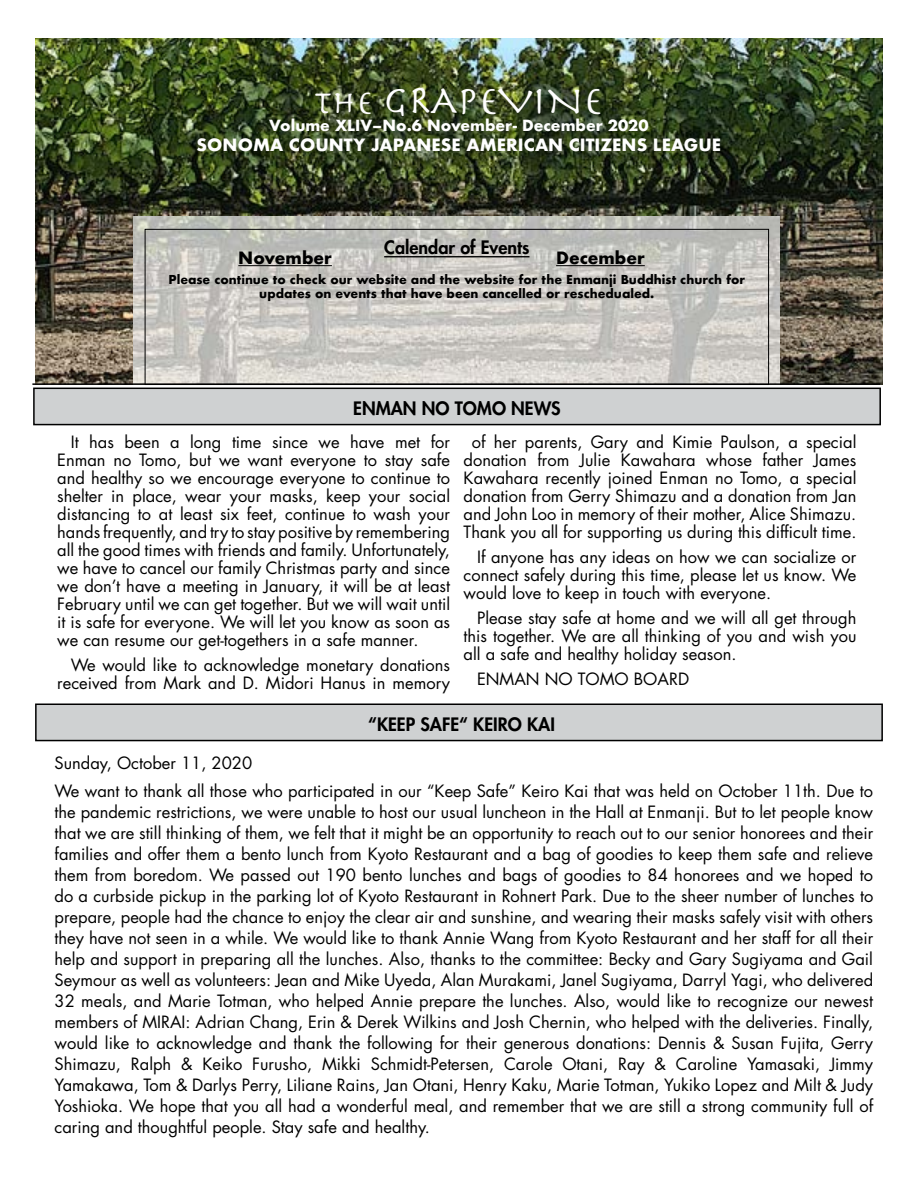
<style>
.page{position:relative;width:918px;height:1188px;background:#fff}
.page>*{position:absolute;margin:0;border:0;box-sizing:border-box;transform-origin:0 0}
.t1{font:40.5px "Herculanum";color:#fff}
.t2{font:800 18px "Futura";color:#000}
.t3{font:16.5px/18px "Futura";color:#000;text-align:justify}
.t4{font:700 16.5px "Futura";color:#fff}
.t5{font:700 16.5px "Futura";color:#000}
.t6{font:700 15px "Futura";color:#fff}
.t7{font:700 12px/13.5px "Futura";color:#000;text-align:center}
.s1{font-size:34.5px}
</style>
<div class="page">
<img style="left:35px;top:38px;width:848px;height:347px">
<img style="left:134px;top:216px;width:646px;height:167px">
<hr style="left:32px;top:383px;width:848px;height:2px;background:#000">
<div style="left:145px;top:229px;width:624px;height:156px;border:1px solid #000"></div>
<hr style="left:384px;top:256px;width:145px;height:1px;background:#000">
<div style="left:34px;top:388px;width:846px;height:37px;background:#cfd1d2"></div>
<div style="left:33px;top:388px;width:848px;height:37px;border:2px solid #000"></div>
<hr style="left:238px;top:265px;width:94px;height:1px;background:#000">
<hr style="left:556px;top:265px;width:89px;height:1px;background:#000">
<div style="left:36px;top:704px;width:846px;height:37px;background:#cfd1d2"></div>
<div style="left:35px;top:704px;width:848px;height:37px;border:2px solid #000"></div>
<h1 class="t1" style="left:315px;top:75px;width:290px"><span class="s1">the</span> GRAPEVINE</h1>
<p class="t6" style="left:269px;top:115px;width:381px">Volume XLIV–No.6 November- December 2020</p>
<p class="t4" style="left:197px;top:133px;width:526px">SONOMA COUNTY JAPANESE AMERICAN CITIZENS LEAGUE</p>
<p class="t2" style="left:384px;top:235px;width:147px">Calendar of Events</p>
<p class="t7" style="left:169px;top:273px;width:578px">Please continue to check our website and the website for the Enmanji Buddhist church for updates on events that have been cancelled or reschedualed.</p>
<p class="t5" style="left:238px;top:246px;width:95px">November</p>
<p class="t5" style="left:556px;top:246px;width:90px">December</p>
<p class="t2" style="left:353px;top:397px;width:209px">ENMAN NO TOMO NEWS</p>
<p class="t3" style="left:57px;top:433px;width:394px;text-indent:13px">It has been a long time since we have met for Enman no Tomo, but we want everyone to stay safe and healthy so we encourage everyone to continue to shelter in place, wear your masks, keep your social distancing to at least six feet, continue to wash your hands frequently, and try to stay positive by remembering all the good times with friends and family. Unfortunately, we have to cancel our family Christmas party and since we don’t have a meeting in January, it will be at least February until we can get together. But we will wait until it is safe for everyone. We will let you know as soon as we can resume our get-togethers in a safe manner.</p>
<p class="t3" style="left:57px;top:656px;width:394px;text-align:right">We would like to acknowledge monetary donations received from Mark and D. Midori Hanus in memory</p>
<p class="t3" style="left:464px;top:433px;width:394px;text-align:center">of her parents, Gary and Kimie Paulson, a special donation from Julie Kawahara whose father James Kawahara recently joined Enman no Tomo, a special donation from Gerry Shimazu and a donation from Jan and John Loo in memory of their mother, Alice Shimazu.<br>Thank you all for supporting us during this difficult time.</p>
<p class="t3" style="left:464px;top:548px;width:394px;text-indent:13px">If anyone has any ideas on how we can socialize or connect safely during this time, please let us know. We would love to keep in touch with everyone.</p>
<p class="t3" style="left:464px;top:609px;width:394px;text-indent:13px">Please stay safe at home and we will all get through this together. We are all thinking of you and wish you all a safe and healthy holiday season.</p>
<p class="t3" style="left:477px;top:669px;width:214px">ENMAN NO TOMO BOARD</p>
<p class="t2" style="left:368px;top:712px;width:188px">“KEEP SAFE“ KEIRO KAI</p>
<p class="t3" style="left:55px;top:749px;width:820px;line-height:27.8px">Sunday, October 11, 2020<br>We want to thank all those who participated in our “Keep Safe” Keiro Kai that was held on October 11th. Due to</p>
<p class="t3" style="left:55px;top:801px;width:820px;line-height:21px">the pandemic restrictions, we were unable to host our usual luncheon in the Hall at Enmanji. But to let people know that we are still thinking of them, we felt that it might be an opportunity to reach out to our senior honorees and their families and offer them a bento lunch from Kyoto Restaurant and a bag of goodies to keep them safe and relieve them from boredom. We passed out 190 bento lunches and bags of goodies to 84 honorees and we hoped to do a curbside pickup in the parking lot of Kyoto Restaurant in Rohnert Park. Due to the sheer number of lunches to prepare, people had the chance to enjoy the clear air and sunshine, and wearing their masks safely visit with others they have not seen in a while. We would like to thank Annie Wang from Kyoto Restaurant and her staff for all their help and support in preparing all the lunches. Also, thanks to the committee: Becky and Gary Sugiyama and Gail Seymour as well as volunteers: Jean and Mike Uyeda, Alan Murakami, Janel Sugiyama, Darryl Yagi, who delivered 32 meals, and Marie Totman, who helped Annie prepare the lunches. Also, would like to recognize our newest members of MIRAI: Adrian Chang, Erin &amp; Derek Wilkins and Josh Chernin, who helped with the deliveries. Finally, would like to acknowledge and thank the following for their generous donations: Dennis &amp; Susan Fujita, Gerry Shimazu, Ralph &amp; Keiko Furusho, Mikki Schmidt-Petersen, Carole Otani, Ray &amp; Caroline Yamasaki, Jimmy Yamakawa, Tom &amp; Darlys Perry, Liliane Rains, Jan Otani, Henry Kaku, Marie Totman, Yukiko Lopez and Milt &amp; Judy Yoshioka. We hope that you all had a wonderful meal, and remember that we are still a strong community full of caring and thoughtful people. Stay safe and healthy.</p>
</div>
